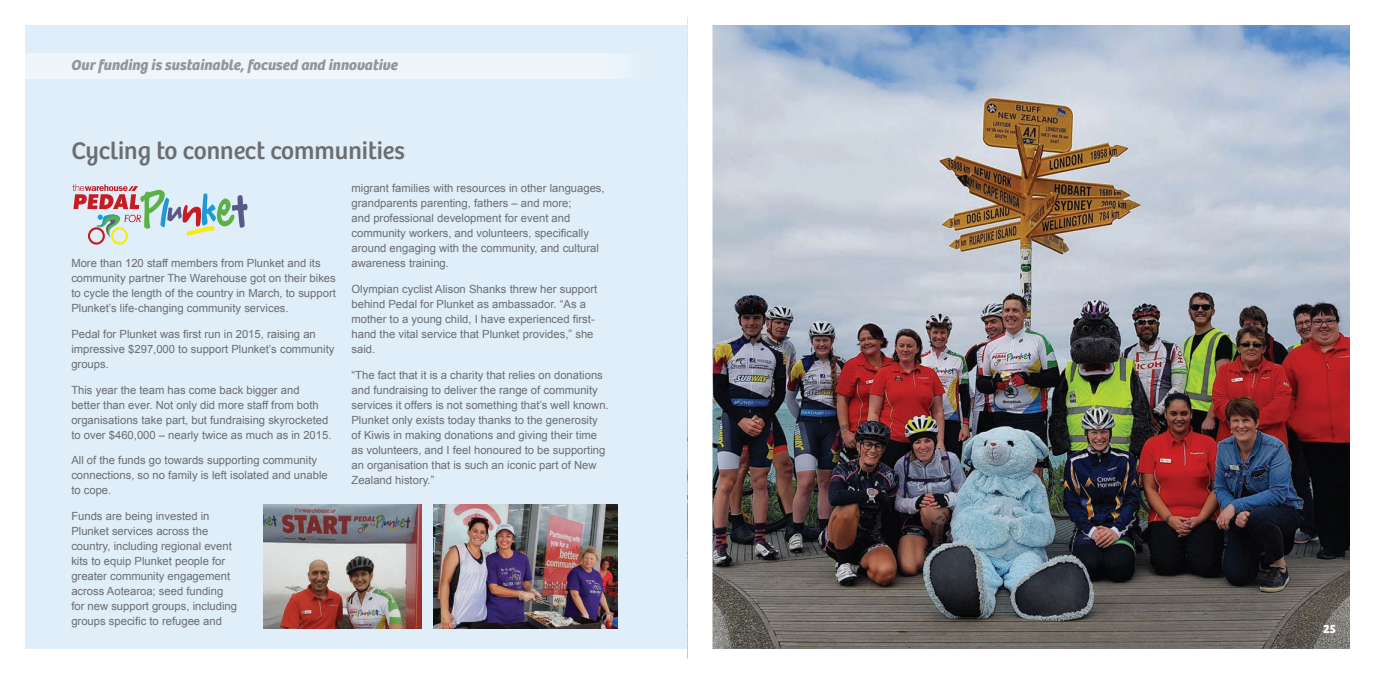
<style>
.page{position:relative;width:1375px;height:674px;background:#fff}
.page>*{position:absolute;margin:0;border:0;box-sizing:border-box;transform-origin:0 0}
.sub_headings{font:25px "Bree";color:#6c6d70}
.HEADING_2{font:italic 700 15px "Bree";color:#939598}
.body_copy{font:700 12.5px "Bree";color:#fff}
.body_copy-2{font:11.25px/15px "Arial";color:#6c6d70}
</style>
<div class="page">
<div style="left:12px;top:12px;width:1350px;height:649px;background:#dfeef9"></div>
<div style="left:0;top:0;width:1375px;height:673px;border:25px solid #fff"></div>
<div style="left:22px;top:53px;width:665px;height:26px;background:linear-gradient(to right,#f1f7fb,#e9f3fa);border:25px solid #fff"></div>
<img style="left:713px;top:26px;width:636px;height:621px">
<div style="left:687px;top:0;width:688px;height:673px;border:25px solid #fff"></div>
<img style="left:263px;top:504px;width:158px;height:124px">
<img style="left:434px;top:504px;width:183px;height:124px">
<svg style="left:72px;top:184px;width:176px;height:60px"></svg>
<p class="HEADING_2" style="left:71px;top:56px;width:328px">Our funding is sustainable, focused and innovative</p>
<p class="sub_headings" style="left:71px;top:136px;width:335px">Cycling to connect communities</p>
<p class="body_copy-2" style="left:71px;top:256px;width:266px">More than 120 staff members from Plunket and its community partner The Warehouse got on their bikes to cycle the length of the country in March, to support Plunket’s life-changing community services.</p>
<p class="body_copy-2" style="left:71px;top:326px;width:265px">Pedal for Plunket was first run in 2015, raising an impressive $297,000 to support Plunket’s community groups.</p>
<p class="body_copy-2" style="left:71px;top:382px;width:262px">This year the team has come back bigger and<br>better than ever. Not only did more staff from both organisations take part, but fundraising skyrocketed to over $460,000 – nearly twice as much as in 2015.</p>
<p class="body_copy-2" style="left:71px;top:452px;width:258px">All of the funds go towards supporting community connections, so no family is left isolated and unable to cope.</p>
<p class="body_copy-2" style="left:71px;top:508px;width:167px">Funds are being invested in<br>Plunket services across the country, including regional event kits to equip Plunket people for greater community engagement across Aotearoa; seed funding for new support groups, including groups specific to refugee and</p>
<p class="body_copy-2" style="left:351px;top:181px;width:255px">migrant families with resources in other languages, grandparents parenting, fathers – and more;<br>and professional development for event and community workers, and volunteers, specifically around engaging with the community, and cultural awareness training.</p>
<p class="body_copy-2" style="left:351px;top:281px;width:247px">Olympian cyclist Alison Shanks threw her support behind Pedal for Plunket as ambassador. “As a mother to a young child, I have experienced first&shy;hand the vital service that Plunket provides,” she said.</p>
<p class="body_copy-2" style="left:351px;top:367px;width:259px">“The fact that it is a charity that relies on donations and fundraising to deliver the range of community services it offers is not something that’s well known.<br>Plunket only exists today thanks to the generosity of Kiwis in making donations and giving their time as volunteers, and I feel honoured to be supporting an organisation that is such an iconic part of New Zealand history.”</p>
<p class="body_copy" style="left:1323px;top:621px;width:15px">25</p>
</div>
